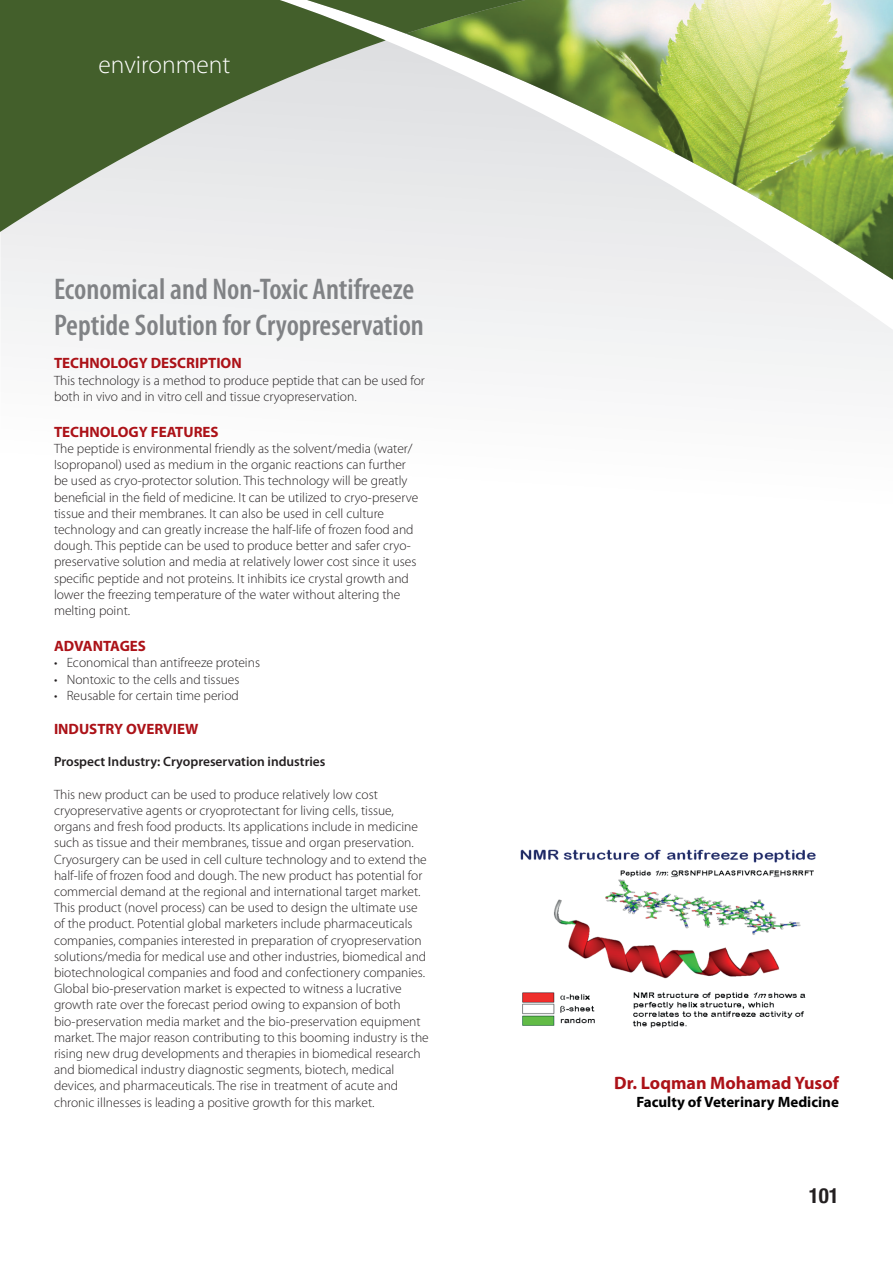
<style>
.page{position:relative;width:893px;height:1263px;background:#fff}
.page>*{position:absolute;margin:0;border:0;box-sizing:border-box;transform-origin:0 0}
.t1{font:600 condensed 30px/36px "Myriad Pro";color:#808285}
.t2{font:300 25.5px "Myriad Pro";color:#fff}
.t3{font:700 condensed 21px "Helvetica Neue";color:#231f20}
.t4{font:700 18px "Myriad Pro";color:#ac1218}
.t5{font:700 15px "Myriad Pro";color:#ac1218}
.t6{font:700 15px "Myriad Pro";color:#000001}
.t7{font:300 13.5px/16.2px "Myriad Pro";color:#231f20}
.t8{font:600 13.5px "Myriad Pro";color:#231f20}
</style>
<div class="page">
<div style="left:0;top:232px;width:893px;height:150px;background:#f2f3f4"></div>
<div style="left:210px;top:232px;width:196px;height:60px;background:#eeeeef"></div>
<img style="left:406px;top:0;width:487px;height:292px">
<svg style="left:0;top:0;width:701px;height:232px;background:#a6b398"></svg>
<img style="left:520px;top:849px;width:296px;height:179px">
<h2 class="t2" style="left:99px;top:49px;width:133px">environment</h2>
<h1 class="t1" style="left:54px;top:272px;width:371px">Economical and Non-Toxic Antifreeze<br>Peptide Solution for Cryopreservation</h1>
<p class="t5" style="left:54px;top:354px;width:189px">TECHNOLOGY DESCRIPTION</p>
<p class="t7" style="left:54px;top:372px;width:372px">This technology is a method to produce peptide that can be used for both in vivo and in vitro cell and tissue cryopreservation.</p>
<p class="t5" style="left:54px;top:422px;width:166px">TECHNOLOGY FEATURES</p>
<p class="t7" style="left:54px;top:440px;width:366px">The peptide is environmental friendly as the solvent/media (water/ Isopropanol) used as medium in the organic reactions can further be used as cryo-protector solution. This technology will be greatly beneficial in the field of medicine. It can be utilized to cryo-preserve tissue and their membranes. It can also be used in cell culture technology and can greatly increase the half-life of frozen food and dough. This peptide can be used to produce better and safer cryo&shy;preservative solution and media at relatively lower cost since it uses specific peptide and not proteins. It inhibits ice crystal growth and lower the freezing temperature of the water without altering the melting point.</p>
<p class="t5" style="left:54px;top:636px;width:94px">ADVANTAGES</p>
<p class="t7" style="left:54px;top:654px;width:208px">• Economical than antifreeze proteins</p>
<p class="t7" style="left:54px;top:671px;width:187px">• Nontoxic to the cells and tissues</p>
<p class="t7" style="left:54px;top:687px;width:186px">• Reusable for certain time period</p>
<p class="t5" style="left:54px;top:719px;width:146px">INDUSTRY OVERVIEW</p>
<p class="t8" style="left:54px;top:753px;width:273px">Prospect Industry: Cryopreservation industries</p>
<p class="t7" style="left:54px;top:786px;width:376px">This new product can be used to produce relatively low cost cryopreservative agents or cryoprotectant for living cells, tissue, organs and fresh food products. Its applications include in medicine such as tissue and their membranes, tissue and organ preservation.<br>Cryosurgery can be used in cell culture technology and to extend the half-life of frozen food and dough. The new product has potential for commercial demand at the regional and international target market.<br>This product (novel process) can be used to design the ultimate use of the product. Potential global marketers include pharmaceuticals companies, companies interested in preparation of cryopreservation solutions/media for medical use and other industries, biomedical and biotechnological companies and food and confectionery companies.<br>Global bio-preservation market is expected to witness a lucrative growth rate over the forecast period owing to expansion of both bio-preservation media market and the bio-preservation equipment market. The major reason contributing to this booming industry is the rising new drug developments and therapies in biomedical research and biomedical industry diagnostic segments, biotech, medical devices, and pharmaceuticals. The rise in treatment of acute and chronic illnesses is leading a positive growth for this market.</p>
<h3 class="t4" style="left:614px;top:1071px;width:226px">Dr. Loqman Mohamad Yusof</h3>
<p class="t6" style="left:637px;top:1092px;width:204px">Faculty of Veterinary Medicine</p>
<h3 class="t3" style="left:809px;top:1177px;width:32px">101</h3>
</div>
